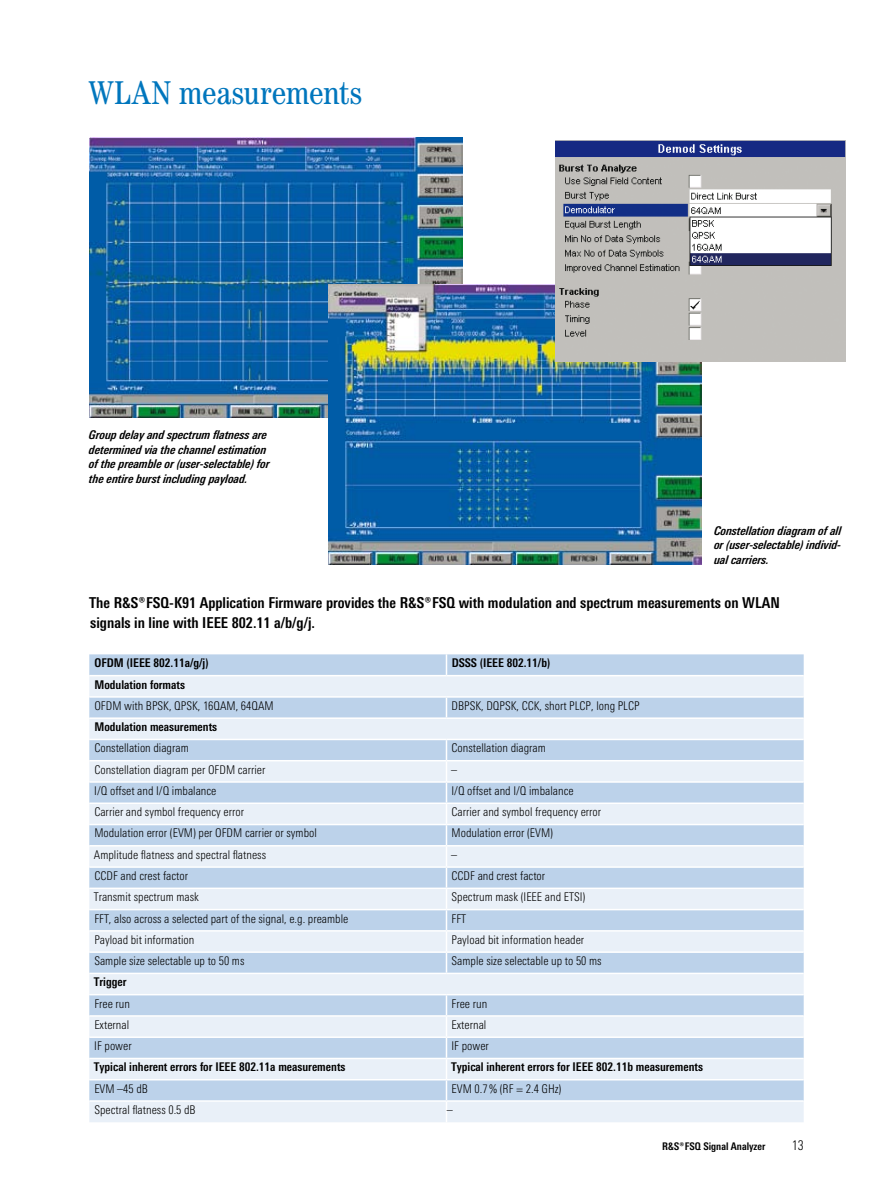
<style>
.page{position:relative;width:893px;height:1191px;background:#fff}
.page>*{position:absolute;margin:0;border:0;box-sizing:border-box;transform-origin:0 0}
.t1{font:condensed 33px "Century";color:#0076bd}
.t2{font:700 15px/20.2px "RS Univers Cond";color:#000}
.t3{font:300 13.5px "RS Univers Cond";color:#000}
.t4{font:300 12px "RS Univers Cond";color:#000}
.t5{font:italic 700 12px/14.4px "RS Univers Cond";color:#000}
.t6{font:700 12px "RS Univers Cond";color:#000}
.t7{font:700 10.5px "RS Univers Cond";color:#000}
</style>
<div class="page">
<img style="left:89px;top:137px;width:373px;height:281px">
<img style="left:328px;top:285px;width:374px;height:279px">
<img style="left:556px;top:140px;width:289px;height:221px">
<div style="left:89px;top:654px;width:715px;height:21px;background:#bcd2ea"></div>
<svg style="left:89px;top:676px;width:715px;height:446px;fill:#e9f0f8"></svg>
<svg style="left:446px;top:654px;width:1px;height:21px"></svg>
<hr style="left:89px;top:696px;width:357px;height:1px;background:#fff">
<hr style="left:446px;top:696px;width:358px;height:1px;background:#fff">
<svg style="left:446px;top:697px;width:1px;height:20px"></svg>
<hr style="left:89px;top:717px;width:357px;height:2px;background:#fff">
<hr style="left:446px;top:717px;width:358px;height:2px;background:#fff">
<hr style="left:89px;top:738px;width:357px;height:2px;background:#fff">
<hr style="left:446px;top:738px;width:358px;height:2px;background:#fff">
<hr style="left:89px;top:760px;width:357px;height:1px;background:#fff">
<hr style="left:446px;top:760px;width:358px;height:1px;background:#fff">
<hr style="left:89px;top:781px;width:357px;height:1px;background:#fff">
<hr style="left:446px;top:781px;width:358px;height:1px;background:#fff">
<hr style="left:89px;top:802px;width:357px;height:2px;background:#fff">
<hr style="left:446px;top:802px;width:358px;height:2px;background:#fff">
<hr style="left:89px;top:823px;width:357px;height:2px;background:#fff">
<hr style="left:446px;top:823px;width:358px;height:2px;background:#fff">
<hr style="left:89px;top:845px;width:357px;height:1px;background:#fff">
<hr style="left:446px;top:845px;width:358px;height:1px;background:#fff">
<hr style="left:89px;top:866px;width:357px;height:1px;background:#fff">
<hr style="left:446px;top:866px;width:358px;height:1px;background:#fff">
<hr style="left:89px;top:887px;width:357px;height:2px;background:#fff">
<hr style="left:446px;top:887px;width:358px;height:2px;background:#fff">
<hr style="left:89px;top:909px;width:357px;height:1px;background:#fff">
<hr style="left:446px;top:909px;width:358px;height:1px;background:#fff">
<hr style="left:89px;top:930px;width:357px;height:1px;background:#fff">
<hr style="left:446px;top:930px;width:358px;height:1px;background:#fff">
<hr style="left:89px;top:951px;width:357px;height:2px;background:#fff">
<hr style="left:446px;top:951px;width:358px;height:2px;background:#fff">
<svg style="left:446px;top:740px;width:1px;height:232px"></svg>
<hr style="left:89px;top:972px;width:357px;height:2px;background:#fff">
<hr style="left:446px;top:972px;width:358px;height:2px;background:#fff">
<hr style="left:89px;top:994px;width:357px;height:1px;background:#fff">
<hr style="left:446px;top:994px;width:358px;height:1px;background:#fff">
<hr style="left:89px;top:1015px;width:357px;height:1px;background:#fff">
<hr style="left:446px;top:1015px;width:358px;height:1px;background:#fff">
<hr style="left:89px;top:1036px;width:357px;height:2px;background:#fff">
<hr style="left:446px;top:1036px;width:358px;height:2px;background:#fff">
<hr style="left:89px;top:1057px;width:357px;height:2px;background:#fff">
<hr style="left:446px;top:1057px;width:358px;height:2px;background:#fff">
<hr style="left:89px;top:1079px;width:357px;height:1px;background:#fff">
<hr style="left:446px;top:1079px;width:358px;height:1px;background:#fff">
<hr style="left:89px;top:1100px;width:357px;height:1px;background:#fff">
<hr style="left:446px;top:1100px;width:358px;height:1px;background:#fff">
<svg style="left:446px;top:995px;width:1px;height:127px"></svg>
<h1 class="t1" style="left:89px;top:73px;width:274px">WLAN measurements</h1>
<p class="t5" style="left:89px;top:428px;width:182px">Group delay and spectrum flatness are determined via the channel estimation of the preamble or (user-selectable) for the entire burst including payload.</p>
<p class="t5" style="left:714px;top:523px;width:129px;text-align:justify">Constellation diagram of all or (user-selectable) individ&shy;ual carriers.</p>
<p class="t2" style="left:89px;top:592px;width:692px">The ¸FSQ-K91 Application Firmware provides the ¸FSQ with modulation and spectrum measurements on WLAN signals in line with IEEE 802.11 a/b/g/j.</p>
<p class="t6" style="left:95px;top:656px;width:116px">OFDM (IEEE 802.11a/g/j)</p>
<p class="t6" style="left:452px;top:656px;width:100px">DSSS (IEEE 802.11/b)</p>
<p class="t6" style="left:94px;top:677px;width:92px">Modulation formats</p>
<p class="t4" style="left:94px;top:698px;width:181px">OFDM with BPSK, QPSK, 16QAM, 64QAM</p>
<p class="t4" style="left:451px;top:698px;width:190px">DBPSK, DQPSK, CCK, short PLCP, long PLCP</p>
<p class="t6" style="left:94px;top:719px;width:124px">Modulation measurements</p>
<p class="t4" style="left:94px;top:741px;width:96px">Constellation diagram</p>
<p class="t4" style="left:452px;top:741px;width:96px">Constellation diagram</p>
<p class="t4" style="left:94px;top:762px;width:173px">Constellation diagram per OFDM carrier</p>
<p class="t4" style="left:451px;top:762px;width:7px">–</p>
<p class="t4" style="left:94px;top:784px;width:124px">I/Q offset and I/Q imbalance</p>
<p class="t4" style="left:451px;top:784px;width:124px">I/Q offset and I/Q imbalance</p>
<p class="t4" style="left:94px;top:805px;width:151px">Carrier and symbol frequency error</p>
<p class="t4" style="left:452px;top:805px;width:151px">Carrier and symbol frequency error</p>
<p class="t4" style="left:94px;top:826px;width:224px">Modulation error (EVM) per OFDM carrier or symbol</p>
<p class="t4" style="left:451px;top:826px;width:103px">Modulation error (EVM)</p>
<p class="t4" style="left:94px;top:847px;width:174px">Amplitude flatness and spectral flatness</p>
<p class="t4" style="left:451px;top:847px;width:7px">–</p>
<p class="t4" style="left:94px;top:869px;width:95px">CCDF and crest factor</p>
<p class="t4" style="left:452px;top:869px;width:95px">CCDF and crest factor</p>
<p class="t4" style="left:94px;top:890px;width:107px">Transmit spectrum mask</p>
<p class="t4" style="left:452px;top:890px;width:135px">Spectrum mask (IEEE and ETSI)</p>
<p class="t4" style="left:94px;top:911px;width:256px">FFT, also across a selected part of the signal, e.g. preamble</p>
<p class="t4" style="left:451px;top:911px;width:16px">FFT</p>
<p class="t4" style="left:94px;top:932px;width:102px">Payload bit information</p>
<p class="t4" style="left:451px;top:932px;width:134px">Payload bit information header</p>
<p class="t4" style="left:94px;top:954px;width:152px">Sample size selectable up to 50 ms</p>
<p class="t4" style="left:452px;top:954px;width:152px">Sample size selectable up to 50 ms</p>
<p class="t6" style="left:94px;top:975px;width:34px">Trigger</p>
<p class="t4" style="left:94px;top:996px;width:37px">Free run</p>
<p class="t4" style="left:451px;top:996px;width:37px">Free run</p>
<p class="t4" style="left:94px;top:1017px;width:36px">External</p>
<p class="t4" style="left:451px;top:1017px;width:36px">External</p>
<p class="t4" style="left:94px;top:1039px;width:39px">IF power</p>
<p class="t4" style="left:451px;top:1039px;width:39px">IF power</p>
<p class="t6" style="left:94px;top:1060px;width:253px">Typical inherent errors for IEEE 802.11a measurements</p>
<p class="t6" style="left:451px;top:1060px;width:253px">Typical inherent errors for IEEE 802.11b measurements</p>
<p class="t4" style="left:94px;top:1081px;width:55px">EVM –45 dB</p>
<p class="t4" style="left:451px;top:1081px;width:111px">EVM 0.7% (RF = 2.4 GHz)</p>
<p class="t4" style="left:94px;top:1102px;width:103px">Spectral flatness 0.5 dB</p>
<p class="t4" style="left:447px;top:1102px;width:7px">–</p>
<p class="t7" style="left:662px;top:1139px;width:105px">¸FSQ Signal Analyzer</p>
<p class="t3" style="left:792px;top:1137px;width:13px">13</p>
</div>
